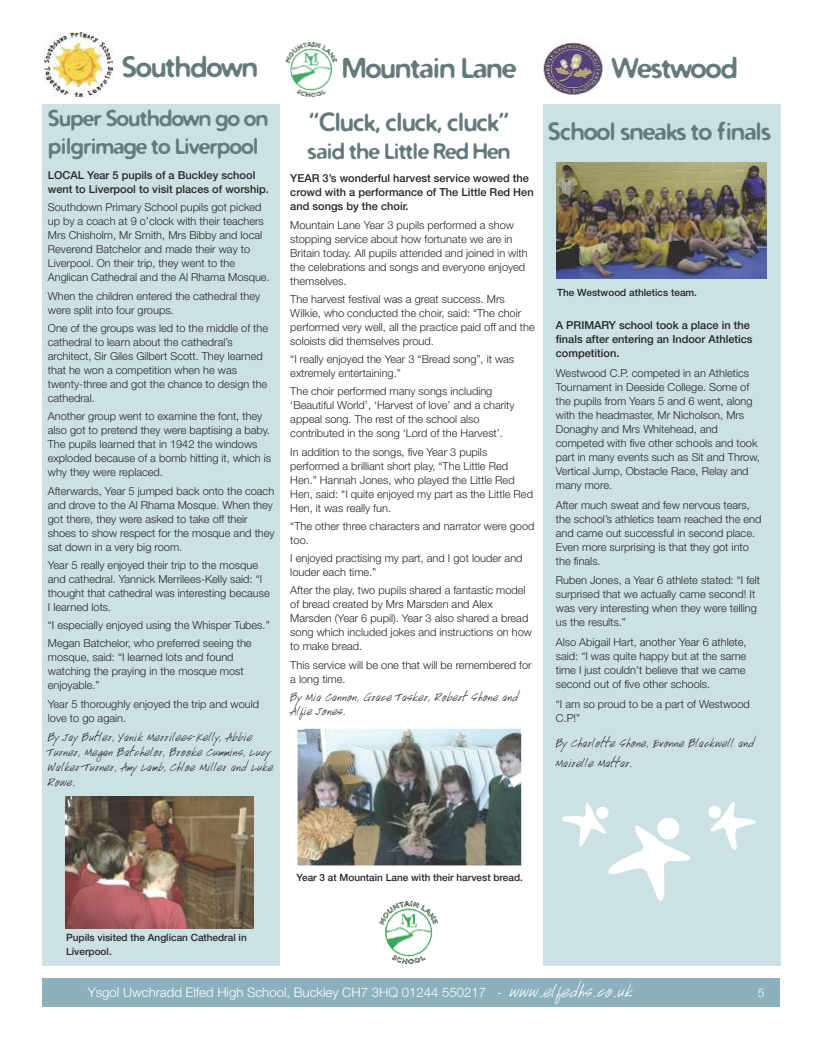
<style>
.page{position:relative;width:820px;height:1049px;background:#fff}
.page>*{position:absolute;margin:0;border:0;box-sizing:border-box;transform-origin:0 0}
.t1{font:700 27px "Distro";color:#647a7c}
.t2{font:700 24px "Distro";color:#647a7c}
.t3{font:700 23px "Distro";color:#647a7c}
.t4{font:700 20.9px/28.4px "Distro";color:#647a7c}
.t5{font:18px/15px "Handwriting";color:#272627}
.t6{font:300 13.2px "Helvetica Neue";color:#fff}
.t7{font:300 12px "Helvetica Neue";color:#fff}
.t8{font:300 11px/14px "Helvetica Neue";color:#272627}
.t9{font:500 11px/14px "Helvetica Neue";color:#272627}
.t10{font:500 10px/14px "Helvetica Neue";color:#272627}
.s1{font-family:"Handwriting";font-weight:400;font-size:26.1px}
</style>
<div class="page">
<div style="left:42px;top:105px;width:237px;height:861px;background:#cce1e3"></div>
<div style="left:542px;top:105px;width:238px;height:861px;background:#cce1e3"></div>
<div style="left:43px;top:978px;width:737px;height:28px;background:#8bb1bd"></div>
<img style="left:65px;top:797px;width:189px;height:131px">
<img style="left:379px;top:901px;width:58px;height:63px">
<img style="left:556px;top:162px;width:209px;height:117px">
<img style="left:286px;top:43px;width:51px;height:53px">
<img style="left:44px;top:33px;width:68px;height:63px">
<img style="left:543px;top:38px;width:64px;height:59px">
<img style="left:299px;top:730px;width:220px;height:134px">
<div style="left:297px;top:728px;width:224px;height:138px;border:1px solid #fff"></div>
<svg style="left:562px;top:803px;width:128px;height:98px"></svg>
<svg style="left:708px;top:802px;width:48px;height:48px"></svg>
<h1 class="t1" style="left:122px;top:49px;width:137px">Southdown</h1>
<h1 class="t1" style="left:342px;top:50px;width:175px">Mountain Lane</h1>
<h1 class="t1" style="left:612px;top:50px;width:126px">Westwood</h1>
<h3 class="t4" style="left:48px;top:103px;width:221px">Super Southdown go on pilgrimage to Liverpool</h3>
<p class="t9" style="left:48px;top:168px;width:222px">LOCAL Year 5 pupils of a Buckley school went to Liverpool to visit places of worship.</p>
<p class="t8" style="left:48px;top:200px;width:223px">Southdown Primary School pupils got picked up by a coach at 9 o’clock with their teachers Mrs Chisholm, Mr Smith, Mrs Bibby and local Reverend Batchelor and made their way to Liverpool. On their trip, they went to the Anglican Cathedral and the Al Rhama Mosque.</p>
<p class="t8" style="left:48px;top:288px;width:214px">When the children entered the cathedral they were split into four groups.</p>
<p class="t8" style="left:48px;top:320px;width:222px">One of the groups was led to the middle of the cathedral to learn about the cathedral’s architect, Sir Giles Gilbert Scott. They learned that he won a competition when he was twenty-three and got the chance to design the cathedral.</p>
<p class="t8" style="left:48px;top:409px;width:225px">Another group went to examine the font, they also got to pretend they were baptising a baby.<br>The pupils learned that in 1942 the windows exploded because of a bomb hitting it, which is why they were replaced.</p>
<p class="t8" style="left:48px;top:483px;width:228px">Afterwards, Year 5 jumped back onto the coach and drove to the Al Rhama Mosque. When they got there, they were asked to take off their shoes to show respect for the mosque and they sat down in a very big room.</p>
<p class="t8" style="left:48px;top:557px;width:223px">Year 5 really enjoyed their trip to the mosque and cathedral. Yannick Merrilees-Kelly said: “I thought that cathedral was interesting because I learned lots.</p>
<p class="t8" style="left:48px;top:615px;width:223px;line-height:18.3px">“I especially enjoyed using the Whisper Tubes.”<br>Megan Batchelor, who preferred seeing the</p>
<p class="t8" style="left:48px;top:650px;width:197px">mosque, said: “I learned lots and found watching the praying in the mosque most enjoyable.”</p>
<p class="t8" style="left:48px;top:696px;width:213px">Year 5 thoroughly enjoyed the trip and would love to go again.</p>
<h3 class="t5" style="left:48px;top:727px;width:227px">By Jay Butler, Yanik Merrilees-Kelly, Abbie Turner, Megan Batchelor, Brooke Cummins, Lucy Walker-Turner, Amy Lamb, Chloe Miller and Luke Rowe.</h3>
<h2 class="t2" style="left:308px;top:106px;width:202px">“Cluck, cluck, cluck”</h2>
<h3 class="t4" style="left:307px;top:136px;width:204px">said the Little Red Hen</h3>
<p class="t9" style="left:290px;top:171px;width:245px">YEAR 3’s wonderful harvest service wowed the crowd with a performance of The Little Red Hen and songs by the choir.</p>
<p class="t8" style="left:290px;top:217px;width:239px">Mountain Lane Year 3 pupils performed a show stopping service about how fortunate we are in Britain today. All pupils attended and joined in with the celebrations and songs and everyone enjoyed themselves.</p>
<p class="t8" style="left:290px;top:291px;width:246px">The harvest festival was a great success. Mrs Wilkie, who conducted the choir, said: “The choir performed very well, all the practice paid off and the soloists did themselves proud.</p>
<p class="t8" style="left:290px;top:352px;width:225px">“I really enjoyed the Year 3 “Bread song”, it was extremely entertaining.”</p>
<p class="t8" style="left:290px;top:384px;width:226px">The choir performed many songs including ‘Beautiful World’, ‘Harvest of love’ and a charity appeal song. The rest of the school also contributed in the song ‘Lord of the Harvest’.</p>
<p class="t8" style="left:290px;top:444px;width:244px">In addition to the songs, five Year 3 pupils performed a brilliant short play, “The Little Red Hen.” Hannah Jones, who played the Little Red Hen, said: “I quite enjoyed my part as the Little Red Hen, it was really fun.</p>
<p class="t8" style="left:290px;top:518px;width:245px">“The other three characters and narrator were good too.</p>
<p class="t8" style="left:290px;top:551px;width:234px">I enjoyed practising my part, and I got louder and louder each time.”</p>
<p class="t8" style="left:290px;top:583px;width:243px">After the play, two pupils shared a fantastic model of bread created by Mrs Marsden and Alex Marsden (Year 6 pupil). Year 3 also shared a bread song which included jokes and instructions on how to make bread.</p>
<p class="t8" style="left:290px;top:657px;width:243px">This service will be one that will be remembered for a long time.</p>
<h3 class="t5" style="left:290px;top:688px;width:229px;line-height:14px">By Mia Cannon, Grace Tasker, Robert Shone and<br>Alfie Jones.</h3>
<h3 class="t3" style="left:548px;top:117px;width:224px">School sneaks to finals</h3>
<p class="t10" style="left:557px;top:285px;width:141px">The Westwood athletics team.</p>
<p class="t9" style="left:555px;top:318px;width:198px">A PRIMARY school took a place in the finals after entering an Indoor Athletics competition.</p>
<p class="t8" style="left:555px;top:365px;width:205px">Westwood C.P. competed in an Athletics Tournament in Deeside College. Some of the pupils from Years 5 and 6 went, along with the headmaster, Mr Nicholson, Mrs Donaghy and Mrs Whitehead, and competed with five other schools and took part in many events such as Sit and Throw, Vertical Jump, Obstacle Race, Relay and many more.</p>
<p class="t8" style="left:555px;top:497px;width:207px">After much sweat and few nervous tears, the school’s athletics team reached the end and came out successful in second place.<br>Even more surprising is that they got into the finals.</p>
<p class="t8" style="left:555px;top:573px;width:206px">Ruben Jones, a Year 6 athlete stated: “I felt surprised that we actually came second! It was very interesting when they were telling us the results.”</p>
<p class="t8" style="left:555px;top:634px;width:192px;text-align:justify">Also Abigail Hart, another Year 6 athlete, said: “I was quite happy but at the same time I just couldn’t believe that we came second out of five other schools.</p>
<p class="t8" style="left:555px;top:696px;width:195px">“I am so proud to be a part of Westwood<br>C.P!”</p>
<h3 class="t5" style="left:555px;top:731px;width:200px;line-height:20px">By Charlotte Shone, Evonne Blackwell and<br>Mairelle Mattar.</h3>
<p class="t10" style="left:66px;top:930px;width:182px">Pupils visited the Anglican Cathedral in<br>Liverpool.</p>
<p class="t10" style="left:296px;top:870px;width:228px">Year 3 at Mountain Lane with their harvest bread.</p>
<p class="t6" style="left:88px;top:982px;width:546px">Ysgol Uwchradd Elfed High School, Buckley CH7 3HQ 01244 550217 - <span class="s1">www.elfedhs.co.uk</span></p>
<p class="t7" style="left:757px;top:982px;width:8px">5</p>
</div>
